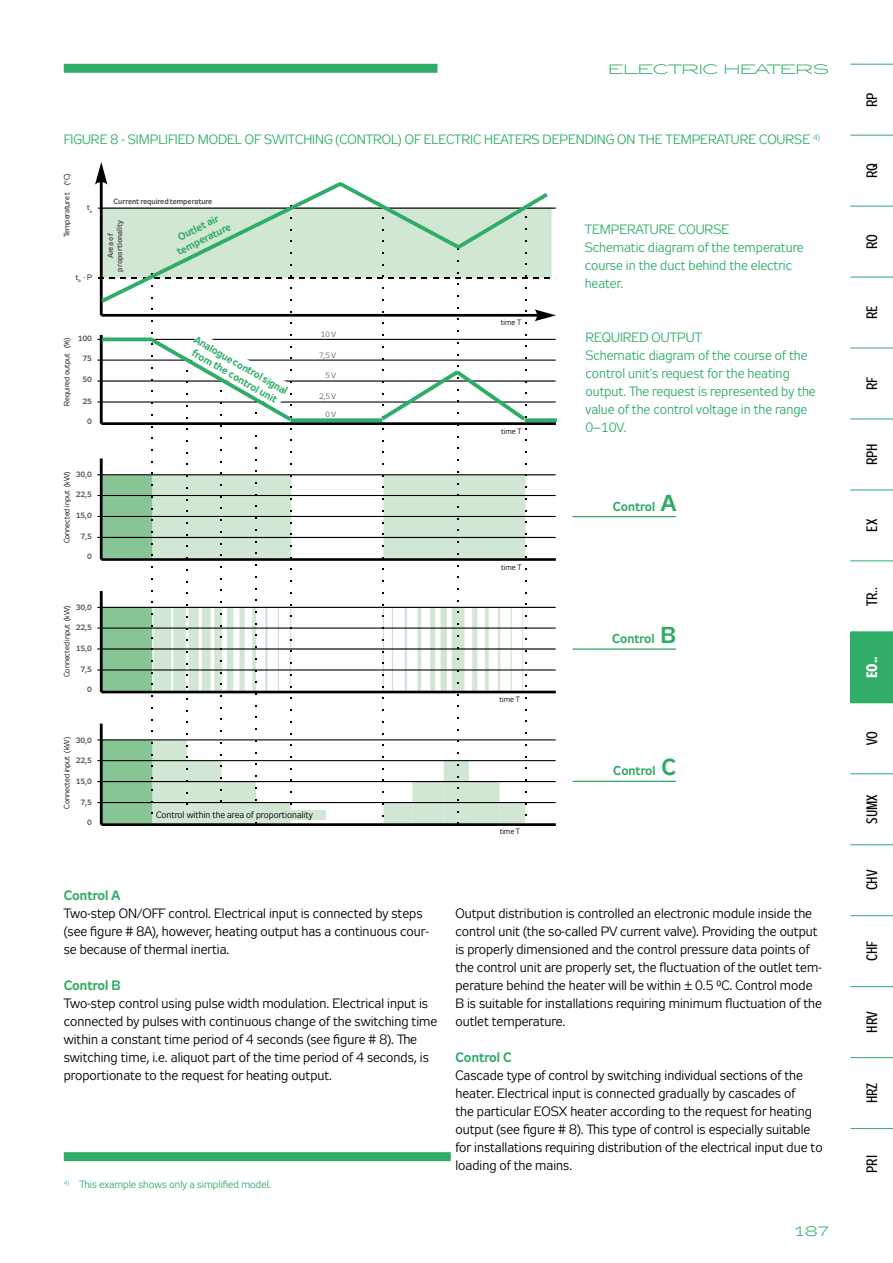
<style>
.page{position:relative;width:893px;height:1263px;background:#fff}
.page>*{position:absolute;margin:0;border:0;box-sizing:border-box;transform-origin:0 0}
.t1{font:condensed 15px "Zeppelin";color:#000}
.t2{font:700 condensed 15px "Zeppelin";color:#fff}
.t3{font:13.5px/18px "Zeppelin 31";color:#000}
.t4{font:13.5px/18px "Zeppelin 31";color:#2fac66}
.t5{font:13.5px "Zeppelin 51";color:#2fac66}
.t6{font:13.5px "Zeppelin 41";color:#2fac66}
.t7{font:700 12.75px "Zeppelin 31";color:#2fac66}
.t8{font:700 10.5px/12.6px "Zeppelin 31";color:#2fac66;text-align:center}
.t9{font:10.5px "Zeppelin 31";color:#2fac66}
.t10{font:9.3px "Zeppelin 31";color:#000}
.t11{font:7.65px "Zeppelin 31";color:#000}
.t12{font:700 7.65px/9px "Zeppelin 31";color:#575756;text-align:center}
.t13{font:7.65px "Zeppelin 31";color:#575756}
.s1{font-size:22.95px}
.s2{font-weight:700;color:#2fac66}
</style>
<div class="page">
<div style="left:64px;top:64px;width:373px;height:9px;background:#2fac66"></div>
<div style="left:850px;top:632px;width:43px;height:71px;background:#2fac66"></div>
<hr style="left:850px;top:64px;width:43px;height:1px;background:#2fac66">
<hr style="left:850px;top:135px;width:43px;height:1px;background:#2fac66">
<hr style="left:850px;top:206px;width:43px;height:1px;background:#2fac66">
<hr style="left:850px;top:277px;width:43px;height:1px;background:#2fac66">
<hr style="left:850px;top:348px;width:43px;height:1px;background:#2fac66">
<hr style="left:850px;top:419px;width:43px;height:1px;background:#2fac66">
<hr style="left:850px;top:489px;width:43px;height:1px;background:#2fac66">
<hr style="left:850px;top:560px;width:43px;height:1px;background:#2fac66">
<hr style="left:850px;top:631px;width:43px;height:1px;background:#2fac66">
<hr style="left:850px;top:773px;width:43px;height:1px;background:#2fac66">
<hr style="left:850px;top:844px;width:43px;height:1px;background:#2fac66">
<hr style="left:850px;top:915px;width:43px;height:1px;background:#2fac66">
<hr style="left:850px;top:986px;width:43px;height:1px;background:#2fac66">
<hr style="left:850px;top:1057px;width:43px;height:1px;background:#2fac66">
<hr style="left:850px;top:1128px;width:43px;height:1px;background:#2fac66">
<hr style="left:573px;top:781px;width:103px;height:1px;background:#2fac66">
<hr style="left:573px;top:648px;width:103px;height:2px;background:#2fac66">
<hr style="left:573px;top:516px;width:103px;height:1px;background:#2fac66">
<svg style="left:95px;top:162px;width:461px;height:162px"></svg>
<svg style="left:97px;top:330px;width:459px;height:496px"></svg>
<svg style="left:102px;top:337px;width:51px;height:4px"></svg>
<div style="left:64px;top:1152px;width:387px;height:9px;background:#2fac66"></div>
<div style="left:156px;top:810px;width:170px;height:10px;background:#d2e7d3"></div>
<p class="t5" style="left:609px;top:62px;width:222px">ELECTRIC HEATERS</p>
<p class="t4" style="left:64px;top:132px;width:94px">Figure 8 - Simplified</p>
<p class="t4" style="left:198px;top:132px;width:21px">model</p>
<p class="t4" style="left:245px;top:132px;width:28px">of switchin</p>
<p class="t4" style="left:324px;top:132px;width:25px">g (cont</p>
<p class="t4" style="left:373px;top:132px;width:60px">rol) of elect</p>
<p class="t4" style="left:462px;top:132px;width:32px">ric heate</p>
<p class="t4" style="left:523px;top:132px;width:29px">rs dependin</p>
<p class="t4" style="left:606px;top:132px;width:42px">g on the</p>
<p class="t4" style="left:666px;top:132px;width:156px">temperature course <sup>4)</sup></p>
<p class="t11" style="left:63px;top:237px;width:65px;rotate:-90deg">Temperature t (<sup>o</sup>C)</p>
<p class="t11" style="left:87px;top:203px;width:6px">t<sub>a</sub></p>
<p class="t11" style="left:76px;top:273px;width:18px">t<sub>a</sub> - P</p>
<p class="t12" style="left:114px;top:197px;width:100px">Current required temperature</p>
<p class="t12" style="left:107px;top:271px;width:53px;rotate:-90deg">Area of proportionality</p>
<p class="t8" style="left:169px;top:236px;width:61px;rotate:-27deg">Outlet air temperature</p>
<p class="t12" style="left:78px;top:335px;width:16px">100</p>
<p class="t11" style="left:63px;top:406px;width:69px;rotate:-90deg">Required output (%)</p>
<p class="t12" style="left:82px;top:354px;width:11px">75</p>
<p class="t12" style="left:82px;top:375px;width:11px">50</p>
<p class="t12" style="left:82px;top:397px;width:11px">25</p>
<p class="t12" style="left:87px;top:417px;width:6px">0</p>
<p class="t12" style="left:76px;top:471px;width:18px">30,0</p>
<p class="t11" style="left:63px;top:543px;width:73px;rotate:-90deg">Connected input (kW)</p>
<p class="t12" style="left:76px;top:490px;width:18px">22,5</p>
<p class="t12" style="left:76px;top:511px;width:18px">15,0</p>
<p class="t12" style="left:81px;top:533px;width:13px">7,5</p>
<p class="t12" style="left:87px;top:553px;width:6px">0</p>
<p class="t12" style="left:76px;top:603px;width:18px">30,0</p>
<p class="t11" style="left:63px;top:677px;width:73px;rotate:-90deg">Connected input (kW)</p>
<p class="t12" style="left:76px;top:623px;width:18px">22,5</p>
<p class="t12" style="left:76px;top:644px;width:18px">15,0</p>
<p class="t12" style="left:81px;top:666px;width:13px">7,5</p>
<p class="t12" style="left:87px;top:686px;width:6px">0</p>
<p class="t11" style="left:63px;top:809px;width:73px;rotate:-90deg">Connected input (kW)</p>
<p class="t12" style="left:76px;top:736px;width:18px">30,0</p>
<p class="t12" style="left:76px;top:756px;width:18px">22,5</p>
<p class="t12" style="left:76px;top:777px;width:18px">15,0</p>
<p class="t12" style="left:81px;top:799px;width:13px">7,5</p>
<p class="t12" style="left:87px;top:819px;width:6px">0</p>
<p class="t8" style="left:198px;top:334px;width:111px;rotate:30deg">A na logue controlsigna l from th e controlunit</p>
<p class="t13" style="left:321px;top:331px;width:17px">10 V</p>
<p class="t13" style="left:319px;top:351px;width:18px">7,5 V</p>
<p class="t13" style="left:325px;top:371px;width:12px">5 V</p>
<p class="t13" style="left:319px;top:392px;width:18px">2,5 V</p>
<p class="t13" style="left:325px;top:410px;width:12px">0 V</p>
<p class="t10" style="left:156px;top:810px;width:159px">Control within the area of proportionality</p>
<p class="t11" style="left:501px;top:318px;width:22px">time T</p>
<p class="t11" style="left:501px;top:427px;width:22px">time T</p>
<p class="t11" style="left:501px;top:563px;width:22px">time T</p>
<p class="t11" style="left:500px;top:695px;width:22px">time T</p>
<p class="t11" style="left:500px;top:827px;width:22px">time T</p>
<p class="t4" style="left:585px;top:222px;width:221px">Temperature course<br>Schematic diagram of the temperature course in the duct behind the electric heater.</p>
<p class="t4" style="left:585px;top:330px;width:232px;text-indent:26px">uired output<br>Schematic diagram of the course of the control unit's request for the heating output. The request is represented by the value of the control voltage in the range<br>0–10V.</p>
<p class="t4" style="left:585px;top:330px;width:10px">Req</p>
<p class="t7" style="left:613px;top:499px;width:65px">Control <span class="s1">A</span></p>
<p class="t7" style="left:612px;top:631px;width:65px">Control <span class="s1">B</span></p>
<p class="t7" style="left:613px;top:764px;width:63px">Control <span class="s1">C</span></p>
<p class="t3" style="left:64px;top:888px;width:366px"><span class="s2">Control A<br></span>Two-step ON/OFF control. Electrical input is connected by steps (see figure # 8A), however, heating output has a continuous cour&shy;se because of thermal inertia.</p>
<p class="t3" style="left:64px;top:978px;width:375px"><span class="s2">Control B<br></span>Two-step control using pulse width modulation. Electrical input is connected by pulses with continuous change of the switching time within a constant time period of 4 seconds (see figure # 8). The switching time, i.e. aliquot part of the time period of 4 seconds, is proportionate to the request for heating output.</p>
<p class="t9" style="left:64px;top:1179px;width:209px"><sup>4)</sup> This example shows only a simplified model.</p>
<p class="t3" style="left:455px;top:906px;width:368px">Output distribution is controlled an electronic module inside the control unit (the so-called PV current valve). Providing the output is properly dimensioned and the control pressure data points of the control unit are properly set, the fluctuation of the outlet tem&shy;perature behind the heater will be within ± 0.5 °C. Control mode B is suitable for installations requiring minimum fluctuation of the outlet temperature.</p>
<p class="t3" style="left:455px;top:1050px;width:369px"><span class="s2">Control C<br></span>Cascade type of control by switching individual sections of the heater. Electrical input is connected gradually by cascades of<br>the particular EOSX heater according to the request for heating output (see figure # 8). This type of control is especially suitable for installations requiring distribution of the electrical input due to loading of the mains.</p>
<p class="t6" style="left:793px;top:1224px;width:37px">187</p>
<p class="t1" style="left:864px;top:107px;width:16px;rotate:-90deg">RP</p>
<p class="t1" style="left:864px;top:178px;width:17px;rotate:-90deg">RQ</p>
<p class="t1" style="left:864px;top:249px;width:17px;rotate:-90deg">RO</p>
<p class="t1" style="left:864px;top:319px;width:15px;rotate:-90deg">RE</p>
<p class="t1" style="left:864px;top:390px;width:15px;rotate:-90deg">RF</p>
<p class="t1" style="left:864px;top:465px;width:23px;rotate:-90deg">RPH</p>
<p class="t1" style="left:864px;top:532px;width:14px;rotate:-90deg">EX</p>
<p class="t1" style="left:864px;top:606px;width:21px;rotate:-90deg">TR..</p>
<p class="t2" style="left:864px;top:678px;width:23px;rotate:-90deg">EO..</p>
<p class="t1" style="left:864px;top:745px;width:16px;rotate:-90deg">VO</p>
<p class="t1" style="left:864px;top:824px;width:31px;rotate:-90deg">SUMX</p>
<p class="t1" style="left:864px;top:890px;width:22px;rotate:-90deg">CHV</p>
<p class="t1" style="left:864px;top:961px;width:22px;rotate:-90deg">CHF</p>
<p class="t1" style="left:864px;top:1032px;width:23px;rotate:-90deg">HRV</p>
<p class="t1" style="left:864px;top:1103px;width:22px;rotate:-90deg">HRZ</p>
<p class="t1" style="left:864px;top:1173px;width:19px;rotate:-90deg">PRI</p>
</div>
